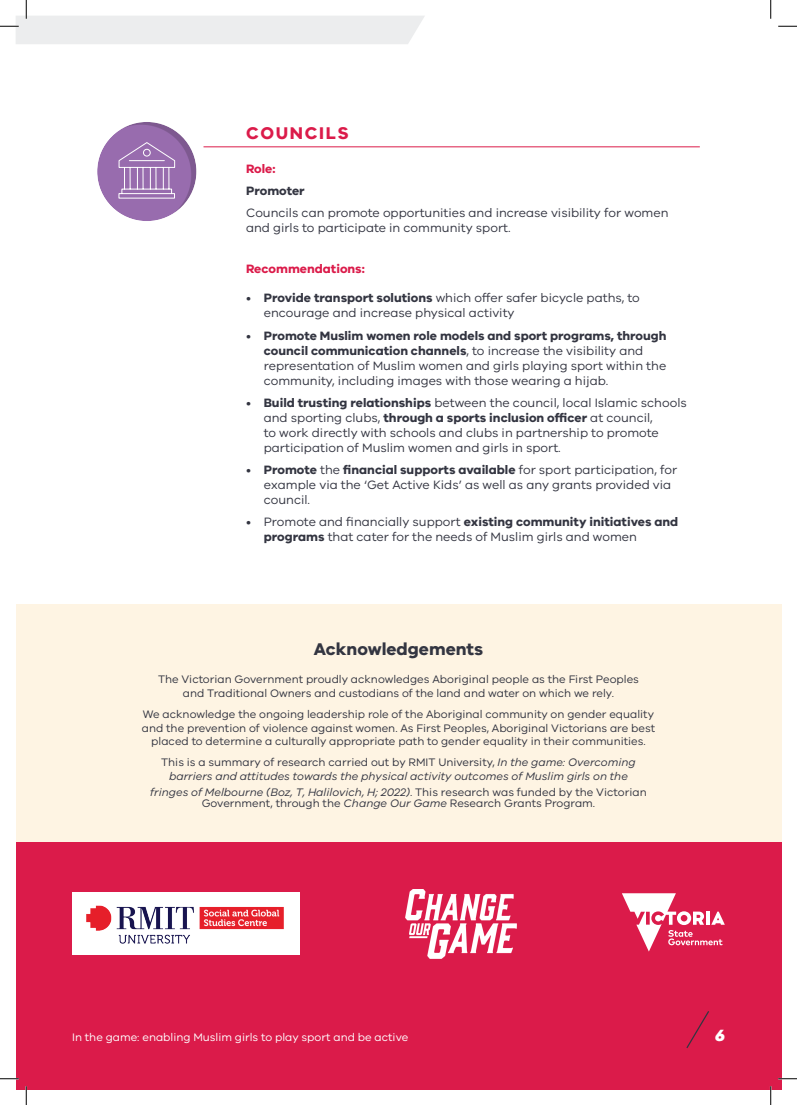
<style>
.page{position:relative;width:797px;height:1105px;background:#fff}
.page>*{position:absolute;margin:0;border:0;box-sizing:border-box;transform-origin:0 0}
.t1{font:700 17.5px "VIC";color:#333541}
.t2{font:700 17.5px "VIC";letter-spacing:.09em;color:#db1b4a}
.t3{font:italic 15px "VIC Display";color:#fff}
.t4{font:12.5px/15px "VIC";color:#333541}
.t5{font:700 12.5px "VIC";color:#db1b4a}
.t6{font:700 12.5px "VIC";color:#333541}
.t7{font:11.25px/13.8px "VIC";color:#333541;text-align:center}
.t8{font:italic 11.25px/13.8px "VIC";color:#333541;text-align:center}
.t9{font:11.25px "VIC";color:#fff}
.s1{font-weight:700}
.s2{font-style:normal}
.s3{font-style:italic}
</style>
<div class="page">
<div style="left:16px;top:841px;width:765px;height:248px;background:#db1b4a"></div>
<div style="left:16px;top:604px;width:765px;height:237px;background:#fef4e3"></div>
<svg style="left:686px;top:1011px;width:23px;height:38px"></svg>
<div style="left:97px;top:120px;width:101px;height:102px;background:#231f20;opacity:.2"></div>
<svg style="left:118px;top:141px;width:57px;height:58px;background:#a883bb"></svg>
<hr style="left:203px;top:147px;width:496px;height:1px;background:#db1b4a">
<img style="left:406px;top:889px;width:110px;height:70px">
<div style="left:72px;top:892px;width:228px;height:63px;background:#fff"></div>
<img style="left:86px;top:905px;width:198px;height:39px">
<svg style="left:622px;top:893px;width:102px;height:58px"></svg>
<svg style="left:778px;top:25px;width:19px;height:2px"></svg>
<svg style="left:0;top:1078px;width:19px;height:1px"></svg>
<svg style="left:778px;top:1078px;width:19px;height:1px"></svg>
<svg style="left:0;top:0;width:425px;height:44px"></svg>
<svg style="left:25px;top:1086px;width:2px;height:19px"></svg>
<svg style="left:770px;top:0;width:1px;height:19px"></svg>
<svg style="left:770px;top:1086px;width:1px;height:19px"></svg>
<h1 class="t2" style="left:246px;top:123px;width:104px">COUNCILS</h1>
<p class="t5" style="left:246px;top:161px;width:31px">Role:</p>
<p class="t6" style="left:246px;top:183px;width:60px">Promoter</p>
<p class="t4" style="left:246px;top:205px;width:424px">Councils can promote opportunities and increase visibility for women and girls to participate in community sport.</p>
<p class="t5" style="left:246px;top:261px;width:120px">Recommendations:</p>
<p class="t4" style="left:264px;top:290px;width:377px;text-indent:-18px">• <span class="s1">Provide transport solutions</span> which offer safer bicycle paths, to encourage and increase physical activity</p>
<p class="t4" style="left:264px;top:327px;width:404px;text-indent:-18px">• <span class="s1">Promote Muslim women role models and sport programs, through council communication channels</span>, to increase the visibility and representation of Muslim women and girls playing sport within the community, including images with those wearing a hijab.</p>
<p class="t4" style="left:264px;top:394px;width:424px;text-indent:-18px">• <span class="s1">Build trusting relationships</span> between the council, local Islamic schools and sporting clubs, <span class="s1">through a sports inclusion officer</span> at council,<br>to work directly with schools and clubs in partnership to promote participation of Muslim women and girls in sport.</p>
<p class="t4" style="left:264px;top:462px;width:415px;text-indent:-18px">• <span class="s1">Promote</span> the <span class="s1">financial supports available</span> for sport participation, for example via the ‘Get Active Kids’ as well as any grants provided via council.</p>
<p class="t4" style="left:264px;top:514px;width:416px;text-indent:-18px">• Promote and financially support <span class="s1">existing community initiatives and programs</span> that cater for the needs of Muslim girls and women</p>
<h1 class="t1" style="left:314px;top:638px;width:171px">Acknowledgements</h1>
<p class="t7" style="left:158px;top:672px;width:482px">The Victorian Government proudly acknowledges Aboriginal people as the First Peoples and Traditional Owners and custodians of the land and water on which we rely.</p>
<p class="t7" style="left:142px;top:707px;width:515px">We acknowledge the ongoing leadership role of the Aboriginal community on gender equality and the prevention of violence against women. As First Peoples, Aboriginal Victorians are best placed to determine a culturally appropriate path to gender equality in their communities.</p>
<p class="t8" style="left:161px;top:755px;width:476px"><span class="s2">This is a summary of research carried out by RMIT University,</span> In the game: Overcoming barriers and attitudes towards the physical activity outcomes of Muslim girls on the</p>
<p class="t7" style="left:150px;top:786px;width:498px;line-height:11.8px"><span class="s3">fringes of Melbourne (Boz, T, Halilovich, H; 2022)</span>. This research was funded by the Victorian<br>Government, through the <span class="s3">Change Our Game</span> Research Grants Program.</p>
<p class="t9" style="left:72px;top:1030px;width:337px">In the game: enabling Muslim girls to play sport and be active</p>
<p class="t3" style="left:714px;top:1027px;width:12px">6</p>
</div>
